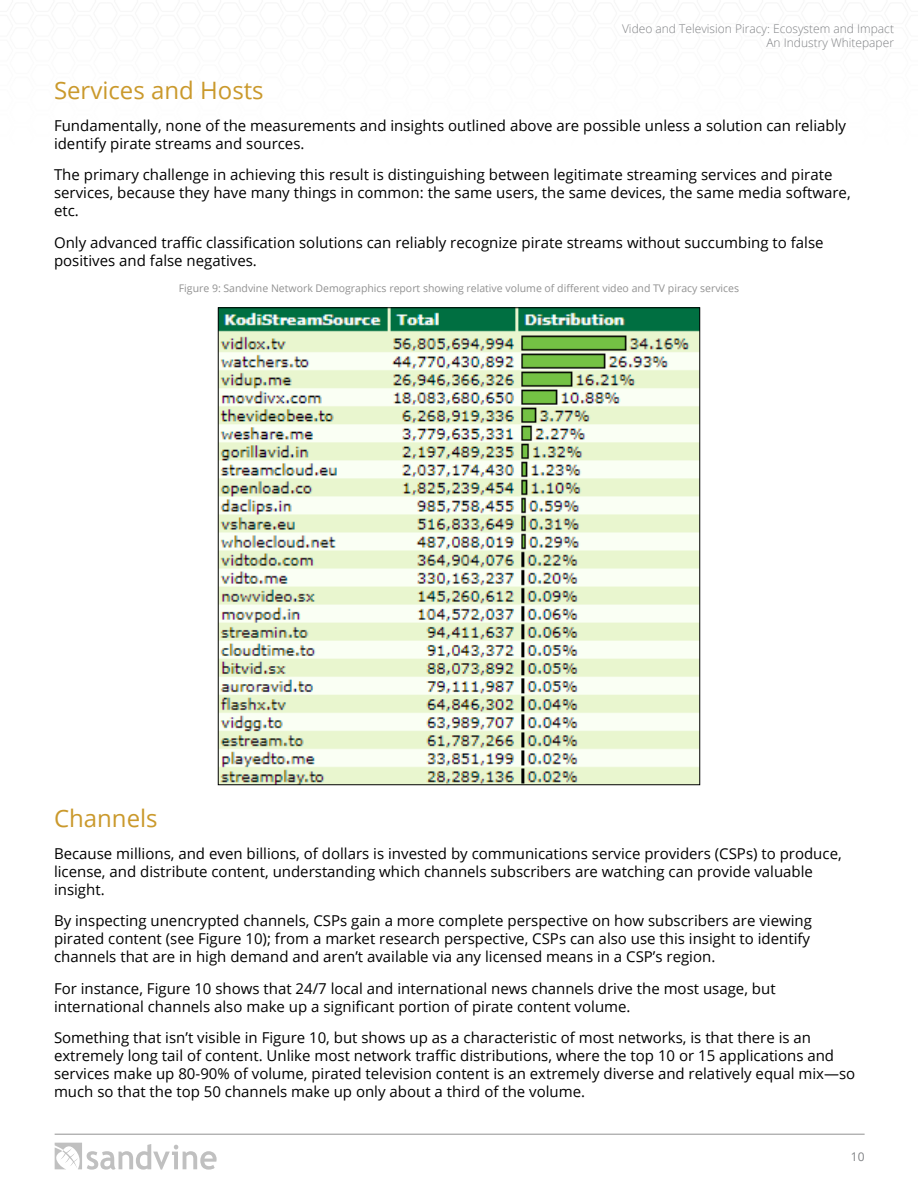
<style>
.page{position:relative;width:918px;height:1188px;background:#fff}
.page>*{position:absolute;margin:0;border:0;box-sizing:border-box;transform-origin:0 0}
.t1{font:24px "Open Sans";color:#ca992c}
.t2{font:15px/18px "Open Sans";color:#000}
.t3{font:300 12px/14.4px "Open Sans";color:#808285;text-align:right}
.t4{font:12px "Open Sans";color:#808285}
.Footnote{font:10.5px "Open Sans";color:#919191}
</style>
<div class="page">
<hr style="left:55px;top:1134px;width:810px;height:1px;background:#919191">
<svg style="left:55px;top:1143px;width:162px;height:27px"></svg>
<img style="left:220px;top:310px;width:478px;height:473px">
<p class="t3" style="left:622px;top:21px;width:274px">Video and Television Piracy: Ecosystem and Impact<br>An Industry Whitepaper</p>
<h2 class="t1" style="left:54px;top:74px;width:211px">Services and Hosts</h2>
<p class="t2" style="left:54px;top:116px;width:794px">Fundamentally, none of the measurements and insights outlined above are possible unless a solution can reliably identify pirate streams and sources.</p>
<p class="t2" style="left:54px;top:166px;width:798px">The primary challenge in achieving this result is distinguishing between legitimate streaming services and pirate services, because they have many things in common: the same users, the same devices, the same media software, etc.</p>
<p class="t2" style="left:54px;top:233px;width:771px">Only advanced traffic classification solutions can reliably recognize pirate streams without succumbing to false positives and false negatives.</p>
<p class="Footnote" style="left:179px;top:281px;width:562px">Figure 9: Sandvine Network Demographics report showing relative volume of different video and TV piracy services</p>
<h2 class="t1" style="left:54px;top:802px;width:105px">Channels</h2>
<p class="t2" style="left:54px;top:844px;width:789px">Because millions, and even billions, of dollars is invested by communications service providers (CSPs) to produce, license, and distribute content, understanding which channels subscribers are watching can provide valuable insight.</p>
<p class="t2" style="left:54px;top:911px;width:760px">By inspecting unencrypted channels, CSPs gain a more complete perspective on how subscribers are viewing pirated content (see Figure 10); from a market research perspective, CSPs can also use this insight to identify channels that are in high demand and aren’t available via any licensed means in a CSP’s region.</p>
<p class="t2" style="left:54px;top:979px;width:723px">For instance, Figure 10 shows that 24/7 local and international news channels drive the most usage, but international channels also make up a significant portion of pirate content volume.</p>
<p class="t2" style="left:54px;top:1028px;width:803px">Something that isn’t visible in Figure 10, but shows up as a characteristic of most networks, is that there is an extremely long tail of content. Unlike most network traffic distributions, where the top 10 or 15 applications and services make up 80-90% of volume, pirated television content is an extremely diverse and relatively equal mix—so much so that the top 50 channels make up only about a third of the volume.</p>
<p class="t4" style="left:851px;top:1148px;width:15px">10</p>
</div>
